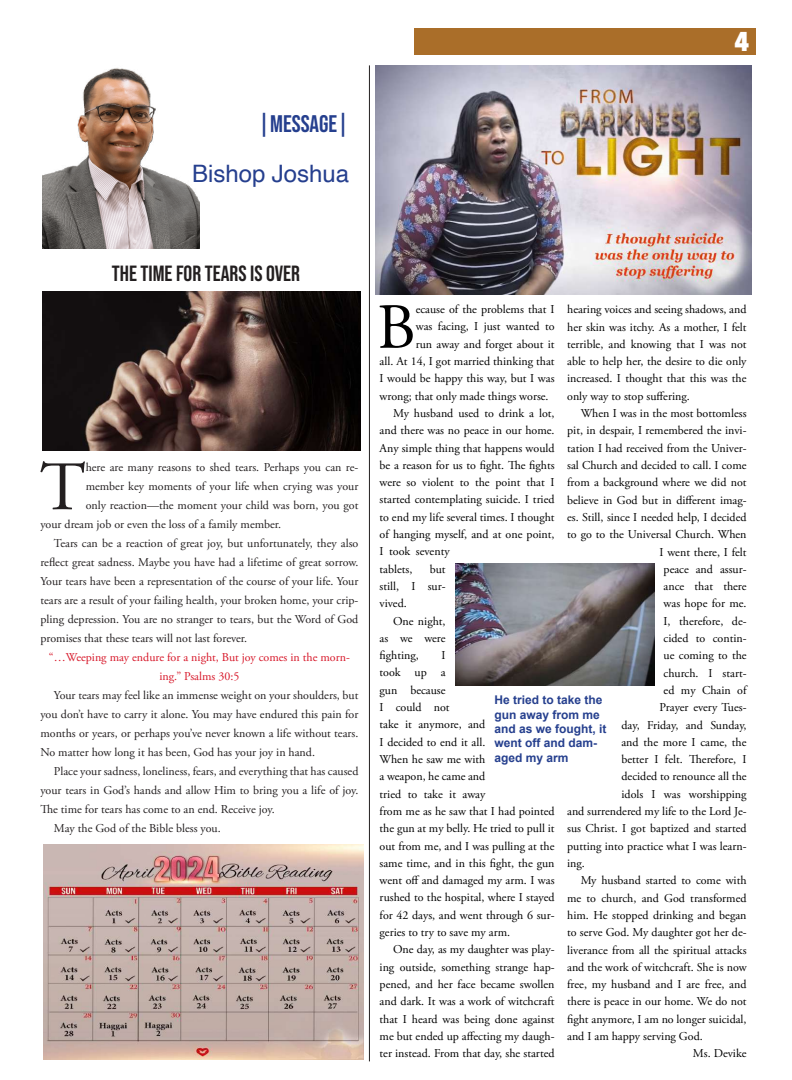
<style>
.page{position:relative;width:792px;height:1080px;background:#fff}
.page>*{position:absolute;margin:0;border:0;box-sizing:border-box;transform-origin:0 0}
.t1{font:69.3px "Adobe Garamond Pro";color:#231f20}
.t2{font:64.2px "Adobe Garamond Pro";color:#000}
.t3{font:700 33px "Avenir Next Condensed";color:#fff}
.t4{font:24px "Helvetica";color:#253f8e}
.t5{font:24px "Bebas Neue";color:#253f8e}
.t6{font:22px "Bebas Neue";color:#231f20}
.t7{font:12px/17.3px "Adobe Garamond Pro";color:#000;text-align:justify}
.t8{font:12px/19px "Adobe Garamond Pro";color:#231f20;text-align:justify}
.t9{font:700 12px/14.4px "Arial";color:#253f8e}
.t10{font:12px/19px "Adobe Garamond Pro";color:#d71729;text-align:center}
</style>
<div class="page">
<img style="left:43px;top:68px;width:157px;height:181px">
<hr style="left:369px;top:65px;width:1px;height:996px;background:#231f20">
<img style="left:43px;top:291px;width:318px;height:159px">
<img style="left:376px;top:66px;width:376px;height:228px">
<img style="left:456px;top:563px;width:198px;height:122px">
<img style="left:43px;top:844px;width:321px;height:215px">
<div style="left:414px;top:28px;width:342px;height:27px;background:#aa6e29"></div>
<h3 class="t5" style="left:258px;top:110px;width:93px">|MESSAGE|</h3>
<h3 class="t4" style="left:192px;top:155px;width:158px">Bishop Joshua</h3>
<h3 class="t3" style="left:734px;top:19px;width:17px">4</h3>
<h3 class="t6" style="left:112px;top:261px;width:190px">THE TIME FOR TEARS IS OVER</h3>
<h1 class="t1" style="left:40px;top:446px;width:47px">T</h1>
<p class="t8" style="left:86px;top:458px;width:274px">here are many reasons to shed tears. Perhaps you can re-</p>
<p class="t8" style="left:86px;top:477px;width:274px">member key moments of your life when crying was your</p>
<p class="t8" style="left:86px;top:496px;width:274px">only reaction—the moment your child was born, you got</p>
<p class="t8" style="left:40px;top:515px;width:242px">your dream job or even the loss of a family member.</p>
<p class="t8" style="left:54px;top:534px;width:306px">Tears can be a reaction of great joy, but unfortunately, they also</p>
<p class="t8" style="left:40px;top:553px;width:319px">reflect great sadness. Maybe you have had a lifetime of great sorrow.</p>
<p class="t8" style="left:40px;top:572px;width:319px">Your tears have been a representation of the course of your life. Your</p>
<p class="t8" style="left:40px;top:591px;width:320px">tears are a result of your failing health, your broken home, your crip-</p>
<p class="t8" style="left:40px;top:610px;width:319px">pling depression. You are no stranger to tears, but the Word of God</p>
<p class="t8" style="left:40px;top:629px;width:208px">promises that these tears will not last forever.</p>
<p class="t10" style="left:49px;top:648px;width:302px">“…Weeping may endure for a night, But joy comes in the morn&shy;ing.” Psalms 30:5</p>
<p class="t8" style="left:40px;top:686px;width:320px;text-indent:14px">Your tears may feel like an immense weight on your shoulders, but you don’t have to carry it alone. You may have endured this pain for months or years, or perhaps you’ve never known a life without tears.<br>No matter how long it has been, God has your joy in hand.</p>
<p class="t8" style="left:54px;top:762px;width:306px">Place your sadness, loneliness, fears, and everything that has caused</p>
<p class="t8" style="left:40px;top:781px;width:320px">your tears in God’s hands and allow Him to bring you a life of joy.</p>
<p class="t8" style="left:40px;top:800px;width:236px">The time for tears has come to an end. Receive joy.</p>
<p class="t8" style="left:54px;top:819px;width:168px">May the God of the Bible bless you.</p>
<h2 class="t2" style="left:377px;top:289px;width:40px">B</h2>
<p class="t7" style="left:416px;top:301px;width:140px">ecause of the problems that I</p>
<p class="t7" style="left:567px;top:301px;width:181px">hearing voices and seeing shadows, and her skin was itchy. As a mother, I felt terrible, and knowing that I was not able to help her, the desire to die only increased. I thought that this was the only way to stop suffering.</p>
<p class="t7" style="left:581px;top:405px;width:167px">When I was in the most bottomless</p>
<p class="t7" style="left:567px;top:422px;width:181px">pit, in despair, I remembered the invi-</p>
<p class="t7" style="left:567px;top:440px;width:181px">tation I had received from the Univer-</p>
<p class="t7" style="left:567px;top:457px;width:181px">sal Church and decided to call. I come</p>
<p class="t7" style="left:567px;top:474px;width:181px">from a background where we did not</p>
<p class="t7" style="left:567px;top:492px;width:181px">believe in God but in different imag-</p>
<p class="t7" style="left:567px;top:509px;width:181px">es. Still, since I needed help, I decided</p>
<p class="t7" style="left:567px;top:526px;width:181px">to go to the Universal Church. When</p>
<p class="t7" style="left:660px;top:543px;width:88px">I went there, I felt</p>
<p class="t7" style="left:664px;top:561px;width:85px">peace and assur-</p>
<p class="t7" style="left:664px;top:578px;width:84px">ance that there</p>
<p class="t7" style="left:664px;top:595px;width:85px">was hope for me.</p>
<p class="t7" style="left:664px;top:613px;width:85px">I, therefore, de-</p>
<p class="t7" style="left:664px;top:630px;width:85px">cided to contin-</p>
<p class="t7" style="left:664px;top:647px;width:85px">ue coming to the</p>
<p class="t7" style="left:664px;top:665px;width:85px">church. I start-</p>
<p class="t7" style="left:664px;top:682px;width:85px">ed my Chain of</p>
<p class="t7" style="left:660px;top:699px;width:88px">Prayer every Tues-</p>
<p class="t7" style="left:621px;top:717px;width:127px">day, Friday, and Sunday,</p>
<p class="t7" style="left:621px;top:734px;width:127px">and the more I came, the</p>
<p class="t7" style="left:621px;top:751px;width:127px">better I felt. Therefore, I</p>
<p class="t7" style="left:621px;top:768px;width:127px">decided to renounce all the</p>
<p class="t7" style="left:621px;top:786px;width:127px">idols I was worshipping</p>
<p class="t7" style="left:567px;top:803px;width:181px">and surrendered my life to the Lord Je-</p>
<p class="t7" style="left:567px;top:820px;width:181px">sus Christ. I got baptized and started</p>
<p class="t7" style="left:567px;top:838px;width:181px">putting into practice what I was learn-</p>
<p class="t7" style="left:567px;top:855px;width:19px">ing.</p>
<p class="t7" style="left:581px;top:872px;width:167px">My husband started to come with</p>
<p class="t7" style="left:567px;top:890px;width:181px">me to church, and God transformed</p>
<p class="t7" style="left:567px;top:907px;width:181px">him. He stopped drinking and began</p>
<p class="t7" style="left:567px;top:924px;width:181px">to serve God. My daughter got her de-</p>
<p class="t7" style="left:567px;top:941px;width:181px">liverance from all the spiritual attacks</p>
<p class="t7" style="left:567px;top:959px;width:181px">and the work of witchcraft. She is now</p>
<p class="t7" style="left:567px;top:976px;width:181px">free, my husband and I are free, and</p>
<p class="t7" style="left:567px;top:993px;width:181px">there is peace in our home. We do not</p>
<p class="t7" style="left:567px;top:1011px;width:181px">fight anymore, I am no longer suicidal,</p>
<p class="t7" style="left:567px;top:1028px;width:137px">and I am happy serving God.</p>
<p class="t7" style="left:693px;top:1045px;width:55px">Ms. Devike</p>
<p class="t7" style="left:416px;top:318px;width:140px">was facing, I just wanted to</p>
<p class="t7" style="left:416px;top:336px;width:140px">run away and forget about it</p>
<p class="t7" style="left:380px;top:353px;width:176px">all. At 14, I got married thinking that</p>
<p class="t7" style="left:380px;top:370px;width:176px">I would be happy this way, but I was</p>
<p class="t7" style="left:380px;top:388px;width:171px">wrong; that only made things worse.</p>
<p class="t7" style="left:393px;top:405px;width:163px">My husband used to drink a lot,</p>
<p class="t7" style="left:380px;top:422px;width:177px">and there was no peace in our home.</p>
<p class="t7" style="left:380px;top:440px;width:176px">Any simple thing that happens would</p>
<p class="t7" style="left:380px;top:457px;width:177px">be a reason for us to fight. The fights</p>
<p class="t7" style="left:380px;top:474px;width:177px">were so violent to the point that I</p>
<p class="t7" style="left:380px;top:491px;width:176px">started contemplating suicide. I tried</p>
<p class="t7" style="left:380px;top:509px;width:176px">to end my life several times. I thought</p>
<p class="t7" style="left:380px;top:526px;width:177px">of hanging myself, and at one point,</p>
<p class="t7" style="left:380px;top:543px;width:72px">I took seventy</p>
<p class="t7" style="left:380px;top:561px;width:34px">tablets,</p>
<p class="t7" style="left:380px;top:561px;width:68px;text-indent:50px">but still, I sur&shy;vived.</p>
<p class="t7" style="left:380px;top:613px;width:67px;text-indent:14px">One night, as we were fighting,</p>
<p class="t7" style="left:380px;top:647px;width:177px;text-align:left;text-indent:62px">I<br>took up a<br>gun because<br>I could not<br>take it anymore, and<br>I decided to end it all.<br>When he saw me with<br>a weapon, he came and<br>tried to take it away<br>from me as he saw that I had pointed the gun at my belly. He tried to pull it out from me, and I was pulling at the same time, and in this fight, the gun went off and damaged my arm. I was rushed to the hospital, where I stayed for 42 days, and went through 6 sur&shy;geries to try to save my arm.</p>
<p class="t7" style="left:380px;top:941px;width:177px;text-indent:14px">One day, as my daughter was play&shy;ing outside, something strange hap&shy;pened, and her face became swollen and dark. It was a work of witchcraft that I heard was being done against me but ended up affecting my daugh&shy;ter instead. From that day, she started</p>
<p class="t9" style="left:494px;top:693px;width:114px">He tried to take the gun away from me and as we fought, it went off and dam&shy;aged my arm</p>
</div>
